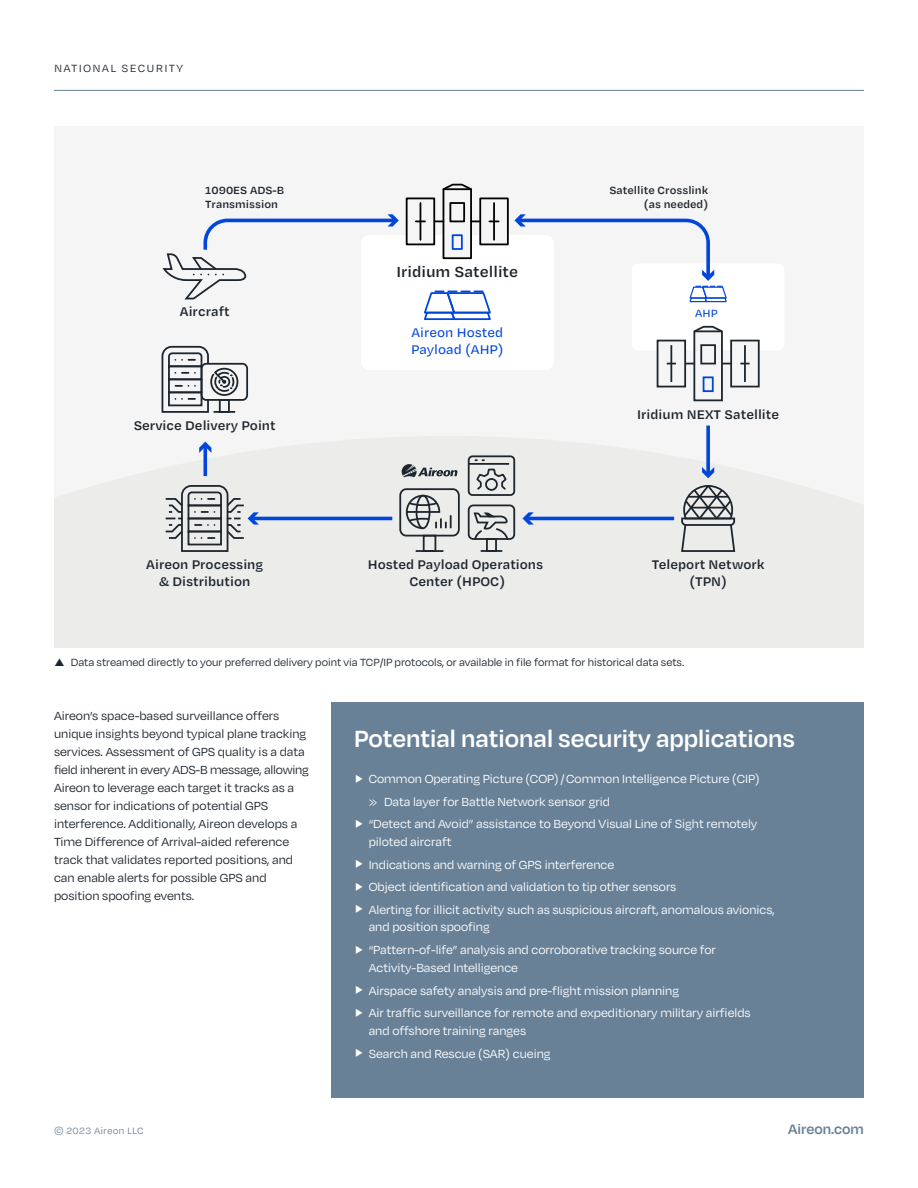
<style>
.page{position:relative;width:918px;height:1188px;background:#fff}
.page>*{position:absolute;margin:0;border:0;box-sizing:border-box;transform-origin:0 0}
.t1{font:600 27px "Degular";color:#fff}
.t2{font:600 16.8px "Degular Text";color:#1d252d}
.t3{font:600 15.75px "Degular";color:#688197}
.t4{font:600 14.4px/16.8px "Degular Text";color:#1d252d;text-align:center}
.t5{font:500 14.4px/16.8px "Degular Text";color:#0046dc}
.t6{font:13.5px/22.5px "Degular";color:#fff}
.t7{font:13.5px/18px "Degular";color:#1d252d}
.t8{font:12px "Degular";color:#1d252d}
.t9{font:600 12px/13.2px "Degular Text";color:#1d252d}
.t10{font:12px "Degular Text";letter-spacing:.1em;color:#1d252d}
.t11{font:500 12px "Degular Text";color:#0046dc}
.t12{font:10.5px "Degular Text";color:#688197}
.s1{font-family:"Degular Text";font-size:10.5px}
</style>
<div class="page">
<hr style="left:54px;top:90px;width:810px;height:1px;background:#688197">
<div style="left:332px;top:702px;width:532px;height:396px;background:#688197"></div>
<div style="left:54px;top:126px;width:810px;height:522px;background:#f5f5f5"></div>
<div style="left:203px;top:441px;width:472px;height:111px;background:#ececeb"></div>
<div style="left:361px;top:235px;width:193px;height:135px;background:#fff;border-radius:8px"></div>
<svg style="left:434px;top:183px;width:46px;height:77px"></svg>
<div style="left:407px;top:198px;width:27px;height:46px;background:#f5f5f5"></div>
<div style="left:406px;top:198px;width:29px;height:47px;border:2px solid #000"></div>
<div style="left:480px;top:198px;width:28px;height:46px;background:#f5f5f5"></div>
<div style="left:479px;top:198px;width:30px;height:47px;border:2px solid #000"></div>
<hr style="left:493px;top:203px;width:2px;height:37px;background:#000">
<hr style="left:420px;top:203px;width:1px;height:37px;background:#000">
<div style="left:399px;top:488px;width:61px;height:49px;border:2px solid #1d252d;border-radius:6px"></div>
<div style="left:423px;top:535px;width:13px;height:17px;border:2px solid #1d252d"></div>
<hr style="left:416px;top:550px;width:27px;height:2px;background:#1d252d">
<svg style="left:405px;top:494px;width:47px;height:36px"></svg>
<div style="left:468px;top:505px;width:47px;height:35px;border:2px solid #1d252d;border-radius:5px"></div>
<div style="left:486px;top:538px;width:11px;height:14px;border:2px solid #1d252d"></div>
<hr style="left:481px;top:550px;width:21px;height:2px;background:#1d252d">
<svg style="left:472px;top:511px;width:37px;height:30px"></svg>
<svg style="left:475px;top:468px;width:33px;height:24px"></svg>
<div style="left:468px;top:455px;width:47px;height:41px;border:2px solid #1d252d;border-radius:4px"></div>
<hr style="left:469px;top:463px;width:40px;height:2px;background:#1d252d">
<svg style="left:475px;top:459px;width:9px;height:2px"></svg>
<svg style="left:402px;top:464px;width:56px;height:13px"></svg>
<svg style="left:424px;top:291px;width:67px;height:29px"></svg>
<svg style="left:203px;top:453px;width:4px;height:23px"></svg>
<svg style="left:199px;top:442px;width:12px;height:11px"></svg>
<svg style="left:706px;top:426px;width:4px;height:41px"></svg>
<svg style="left:681px;top:467px;width:55px;height:85px"></svg>
<hr style="left:252px;top:517px;width:140px;height:3px;background:#0046dc">
<svg style="left:165px;top:484px;width:94px;height:68px"></svg>
<hr style="left:527px;top:517px;width:147px;height:3px;background:#0046dc">
<svg style="left:523px;top:512px;width:11px;height:13px"></svg>
<svg style="left:515px;top:214px;width:245px;height:188px"></svg>
<svg style="left:162px;top:214px;width:237px;height:86px"></svg>
<div style="left:201px;top:363px;width:47px;height:38px;border:2px solid #1d252d;border-radius:5px"></div>
<svg style="left:161px;top:345px;width:78px;height:68px"></svg>
<p class="t10" style="left:54px;top:61px;width:131px">NATIONAL SECURITY</p>
<p class="t9" style="left:205px;top:183px;width:80px">1090ES ADS-B<br>Transmission</p>
<p class="t9" style="left:609px;top:183px;width:100px;text-align:right">Satellite Crosslink (as needed)</p>
<p class="t2" style="left:396px;top:260px;width:123px">Iridium Satellite</p>
<p class="t4" style="left:180px;top:302px;width:51px">Aircraft</p>
<p class="t4" style="left:134px;top:417px;width:144px">Service Delivery Point</p>
<p class="t4" style="left:146px;top:555px;width:118px">Aireon Processing &amp; Distribution</p>
<p class="t5" style="left:411px;top:323px;width:94px">Aireon Hosted<br>Payload (AHP)</p>
<p class="t11" style="left:695px;top:305px;width:24px">AHP</p>
<p class="t4" style="left:637px;top:405px;width:144px">Iridium NEXT Satellite</p>
<p class="t4" style="left:368px;top:555px;width:177px">Hosted Payload Operations<br>Center (HPOC)</p>
<p class="t4" style="left:652px;top:555px;width:114px">Teleport Network (TPN)</p>
<p class="t8" style="left:54px;top:655px;width:632px">▲ Data streamed directly to your preferred delivery point via TCP/IP protocols, or available in file format for historical data sets.</p>
<p class="t7" style="left:54px;top:706px;width:256px">Aireon’s space-based surveillance offers unique insights beyond typical plane tracking services. Assessment of GPS quality is a data field inherent in every ADS-B message, allowing Aireon to leverage each target it tracks as a sensor for indications of potential GPS interference. Additionally, Aireon develops a Time Difference of Arrival-aided reference track that validates reported positions, and can enable alerts for possible GPS and position spoofing events.</p>
<h1 class="t1" style="left:354px;top:722px;width:443px">Potential national security applications</h1>
<p class="t6" style="left:354px;top:767px;width:407px"><span class="s1">▶</span> Common Operating Picture (COP)/Common Intelligence Picture (CIP)</p>
<p class="t6" style="left:369px;top:790px;width:242px">» Data layer for Battle Network sensor grid</p>
<p class="t6" style="left:354px;top:812px;width:405px"><span class="s1">▶</span> “Detect and Avoid” assistance to Beyond Visual Line of Sight remotely</p>
<p class="t6" style="left:354px;top:830px;width:422px;text-indent:15px">piloted aircraft<br><span class="s1">▶</span> Indications and warning of GPS interference<br><span class="s1">▶</span> Object identification and validation to tip other sensors<br><span class="s1">▶</span> Alerting for illicit activity such as suspicious aircraft, anomalous avionics,</p>
<p class="t6" style="left:354px;top:916px;width:364px;text-indent:15px">and position spoofing<br><span class="s1">▶</span> “Pattern-of-life” analysis and corroborative tracking source for</p>
<p class="t6" style="left:354px;top:956px;width:398px;text-indent:15px">Activity-Based Intelligence<br><span class="s1">▶</span> Airspace safety analysis and pre-flight mission planning<br><span class="s1">▶</span> Air traffic surveillance for remote and expeditionary military airfields</p>
<p class="t6" style="left:354px;top:1019px;width:198px;text-indent:15px">and offshore training ranges<br><span class="s1">▶</span> Search and Rescue (SAR) cueing</p>
<p class="t12" style="left:54px;top:1124px;width:91px">© 2023 Aireon LLC</p>
<p class="t3" style="left:788px;top:1119px;width:77px">Aireon.com</p>
</div>
